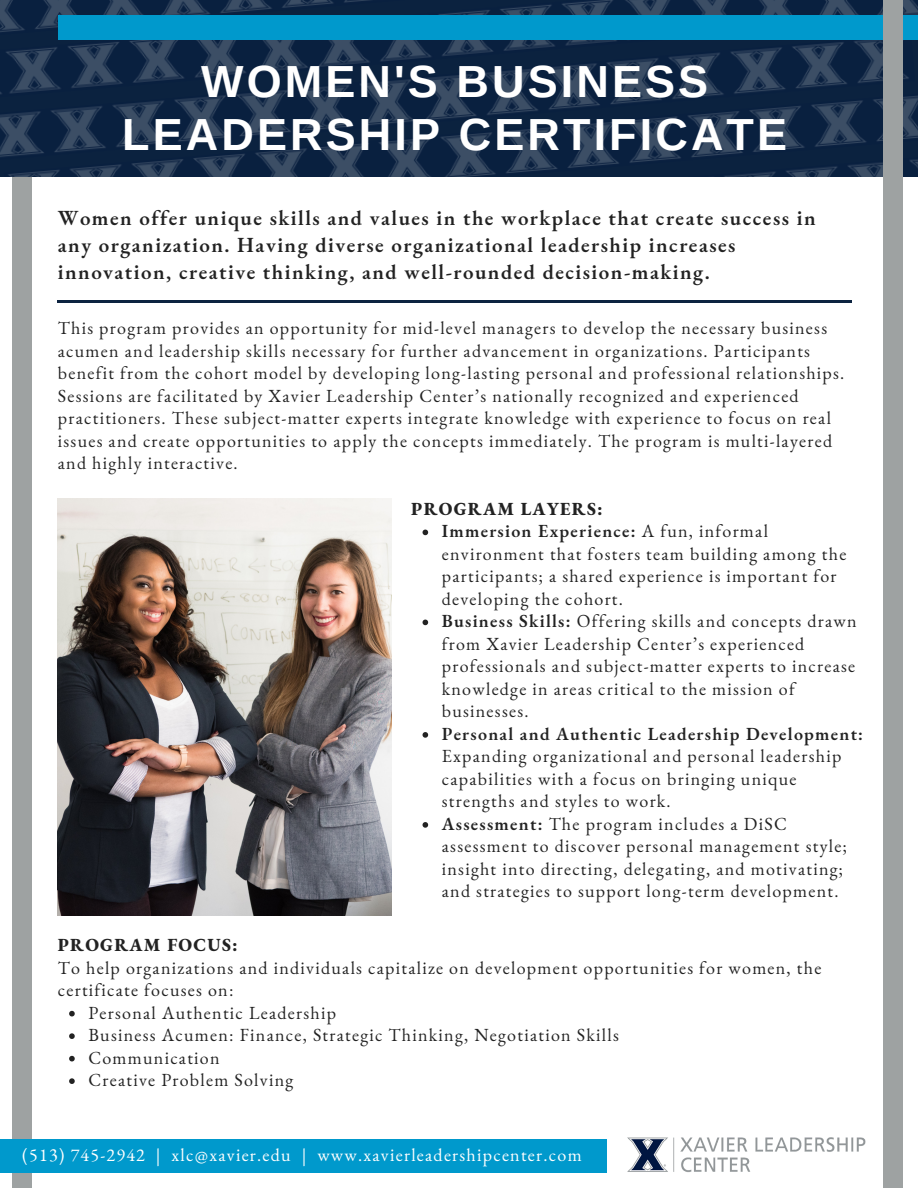
<style>
.page{position:relative;width:918px;height:1188px;background:#fff}
.page>*{position:absolute;margin:0;border:0;box-sizing:border-box;transform-origin:0 0}
.t1{font:700 45px/52.8px "Arimo";letter-spacing:.07em;color:#fff;text-align:center}
.t2{font:600 21px/27px "EB Garamond";letter-spacing:.07em;color:#222}
.t3{font:18px/22.5px "EB Garamond";letter-spacing:.07em;color:#222}
.t4{font:18px "EB Garamond";letter-spacing:.07em;color:#fff}
.t5{font:800 18px "EB Garamond";letter-spacing:.07em;color:#222}
.s1{font-weight:600}
</style>
<div class="page">
<div style="left:13px;top:0;width:19px;height:1188px;background:#9ea2a2"></div>
<img style="left:58px;top:499px;width:334px;height:416px">
<svg style="left:0;top:0;width:918px;height:177px;background:#182d4a"></svg>
<div style="left:58px;top:15px;width:860px;height:25px;background:#09c"></div>
<div style="left:884px;top:0;width:19px;height:1188px;background:#9ea2a2"></div>
<div style="left:0;top:1139px;width:606px;height:34px;background:#09c"></div>
<img style="left:627px;top:1137px;width:239px;height:35px">
<hr style="left:58px;top:300px;width:794px;height:2px;background:#0c2340">
<svg style="left:423px;top:530px;width:5px;height:5px"></svg>
<svg style="left:423px;top:620px;width:5px;height:5px"></svg>
<svg style="left:423px;top:732px;width:5px;height:6px"></svg>
<svg style="left:423px;top:822px;width:5px;height:6px"></svg>
<svg style="left:69px;top:1011px;width:6px;height:5px"></svg>
<svg style="left:69px;top:1033px;width:6px;height:6px"></svg>
<svg style="left:69px;top:1056px;width:6px;height:5px"></svg>
<svg style="left:69px;top:1078px;width:6px;height:6px"></svg>
<p class="t1" style="left:122px;top:55px;width:666px">WOMEN'S BUSINESS<br>LEADERSHIP CERTIFICATE</p>
<p class="t2" style="left:58px;top:204px;width:759px">Women offer unique skills and values in the workplace that create success in any organization. Having diverse organizational leadership increases innovation, creative thinking, and well-rounded decision-making.</p>
<p class="t3" style="left:58px;top:317px;width:788px">This program provides an opportunity for mid-level managers to develop the necessary business acumen and leadership skills necessary for further advancement in organizations. Participants benefit from the cohort model by developing long-lasting personal and professional relationships.<br>Sessions are facilitated by Xavier Leadership Center’s nationally recognized and experienced practitioners. These subject-matter experts integrate knowledge with experience to focus on real issues and create opportunities to apply the concepts immediately. The program is multi-layered and highly interactive.</p>
<p class="t5" style="left:411px;top:497px;width:193px">PROGRAM LAYERS:</p>
<p class="t3" style="left:442px;top:520px;width:406px"><span class="s1">Immersion Experience:</span> A fun, informal environment that fosters team building among the participants; a shared experience is important for developing the cohort.</p>
<p class="t3" style="left:442px;top:610px;width:416px"><span class="s1">Business Skills:</span> Offering skills and concepts drawn from Xavier Leadership Center’s experienced professionals and subject-matter experts to increase knowledge in areas critical to the mission of businesses.</p>
<p class="t3" style="left:442px;top:722px;width:423px"><span class="s1">Personal and Authentic Leadership Development:<br></span>Expanding organizational and personal leadership capabilities with a focus on bringing unique strengths and styles to work.</p>
<p class="t3" style="left:442px;top:812px;width:406px"><span class="s1">Assessment:</span> The program includes a DiSC assessment to discover personal management style; insight into directing, delegating, and motivating; and strategies to support long-term development.</p>
<p class="t5" style="left:58px;top:933px;width:181px">PROGRAM FOCUS:</p>
<p class="t3" style="left:58px;top:956px;width:765px">To help organizations and individuals capitalize on development opportunities for women, the certificate focuses on:</p>
<p class="t3" style="left:88px;top:1001px;width:249px">Personal Authentic Leadership</p>
<p class="t3" style="left:88px;top:1024px;width:532px">Business Acumen: Finance, Strategic Thinking, Negotiation Skills</p>
<p class="t3" style="left:88px;top:1046px;width:133px">Communication</p>
<p class="t3" style="left:88px;top:1069px;width:206px">Creative Problem Solving</p>
<p class="t4" style="left:22px;top:1143px;width:561px">(513) 745-2942 | xlc@xavier.edu | www.xavierleadershipcenter.com</p>
</div>
